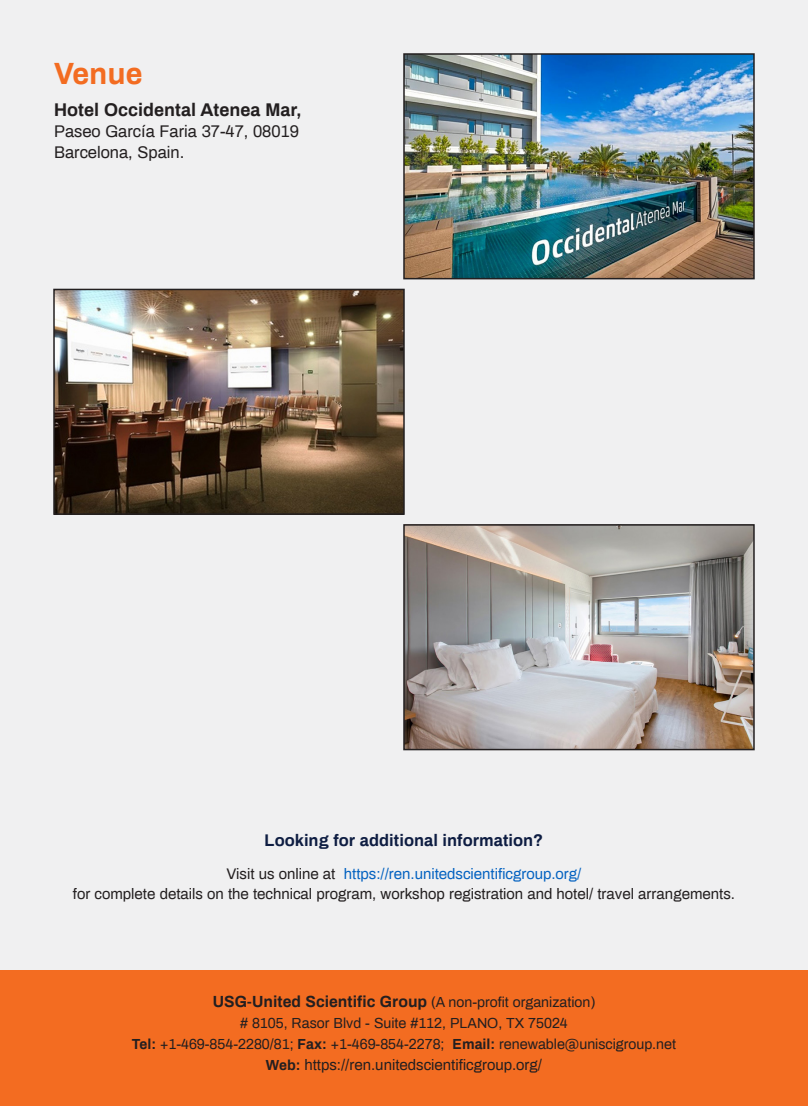
<style>
.page{position:relative;width:808px;height:1106px;background:#fff}
.page>*{position:absolute;margin:0;border:0;box-sizing:border-box;transform-origin:0 0}
.t1{font:700 30px "Archivo";color:#f36c21}
.t2{font:700 18px "Archivo";color:#231f20}
.t3{font:16.5px/21px "Archivo";color:#231f20}
.t4{font:700 16.5px "Archivo";color:#0e1d42}
.t5{font:700 15.75px "Archivo";color:#231f20}
.t6{font:15px/19.5px "Archivo";color:#231f20;text-align:center}
.t7{font:14.25px/21px "Archivo";color:#231f20;text-align:center}
.s1{color:#0563c1}
.s2{font-weight:400;font-size:14.25px}
.s3{font-weight:700}
.s4{font-weight:700;font-size:14.25px}
</style>
<div class="page">
<div style="left:0;top:0;width:808px;height:972px;background:#f0f0f1"></div>
<div style="left:0;top:971px;width:808px;height:135px;background:#f36c21"></div>
<img style="left:406px;top:56px;width:346px;height:220px">
<div style="left:403px;top:53px;width:352px;height:226px;border:2px solid #231f20"></div>
<img style="left:56px;top:292px;width:346px;height:220px">
<div style="left:53px;top:289px;width:352px;height:226px;border:2px solid #231f20"></div>
<img style="left:406px;top:527px;width:346px;height:220px">
<div style="left:403px;top:524px;width:352px;height:226px;border:2px solid #231f20"></div>
<p class="t1" style="left:54px;top:53px;width:90px">Venue</p>
<p class="t2" style="left:54px;top:97px;width:249px">Hotel Occidental Atenea Mar,</p>
<p class="t3" style="left:54px;top:120px;width:246px">Paseo García Faria 37-47, 08019<br>Barcelona, Spain.</p>
<p class="t4" style="left:265px;top:829px;width:280px">Looking for additional information?</p>
<p class="t6" style="left:73px;top:864px;width:663px">Visit us online at <span class="s1">https://ren.unitedscientificgroup.org/<br></span>for complete details on the technical program, workshop registration and hotel/ travel arrangements.</p>
<p class="t5" style="left:213px;top:991px;width:384px">USG-United Scientific Group <span class="s2">(A non-profit organization)</span></p>
<p class="t7" style="left:132px;top:1012px;width:546px"># 8105, Rasor Blvd - Suite #112, PLANO, TX 75024<br><span class="s3">Tel:</span> +1-469-854-2280/81; <span class="s3">Fax:</span> +1-469-854-2278; <span class="s3">Email:</span> renewable@uniscigroup.net</p>
<p class="t6" style="left:266px;top:1054px;width:278px"><span class="s4">Web:</span> https://ren.unitedscientificgroup.org/</p>
</div>
